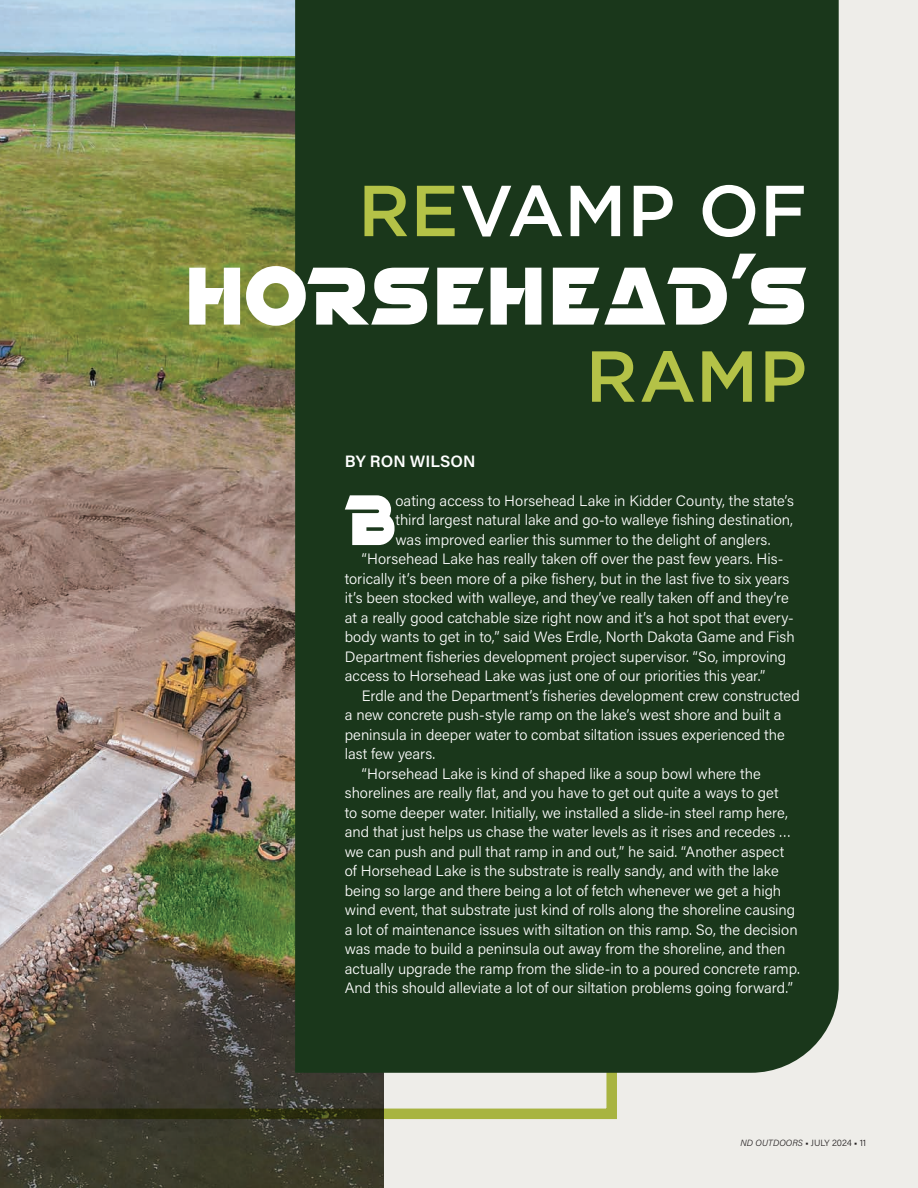
<style>
.page{position:relative;width:918px;height:1188px;background:#eeede9}
.page>*{position:absolute;margin:0;border:0;box-sizing:border-box;transform-origin:0 0}
.body_text_Acumin{font:81px "Brandy";letter-spacing:.035em;color:#fff}
.body_text_Acumin-2{font:500 72px "Gotham";letter-spacing:.005em;color:#fff}
.body_text_Acumin-3{font:500 72px "Gotham";color:#b4c247}
.body_text_Acumin-4{font:70.65px "Brandy";color:#fff}
.body_text_Acumin-5{font:600 16.5px "Acumin Pro";letter-spacing:.005em;color:#fff}
.body_text_Acumin-6{font:300 15px/19.5px "Acumin Pro";color:#fff}
.t1{font:italic 300 9px "Acumin Pro";letter-spacing:.01em;color:#231f20}
.s1{color:#b4c247}
.s2{font-style:normal}
.s3{font-style:normal;font-size:9.3px}
</style>
<div class="page">
<img style="left:0;top:0;width:384px;height:1188px">
<img style="left:0;top:55px;width:617px;height:1066px">
<div style="left:295px;top:0;width:544px;height:1073px;background:#1a371b"></div>
<p class="body_text_Acumin-2" style="left:358px;top:170px;width:451px"><span class="s1">RE</span>VAMP OF</p>
<p class="body_text_Acumin" style="left:186px;top:241px;width:623px">HORSEHEAD’S</p>
<p class="body_text_Acumin-3" style="left:586px;top:335px;width:223px">RAMP</p>
<p class="body_text_Acumin-5" style="left:345px;top:450px;width:132px">BY RON WILSON</p>
<p class="body_text_Acumin-4" style="left:345px;top:472px;width:52px">B</p>
<p class="body_text_Acumin-6" style="left:396px;top:490px;width:400px;text-align:justify">oating access to Horsehead Lake in Kidder County, the state’s third largest natural lake and go-to walleye fishing destination, was improved earlier this summer to the delight of anglers.</p>
<p class="body_text_Acumin-6" style="left:345px;top:549px;width:451px;text-indent:17px">“Horsehead Lake has really taken off over the past few years. His&shy;torically it’s been more of a pike fishery, but in the last five to six years it’s been stocked with walleye, and they’ve really taken off and they’re at a really good catchable size right now and it’s a hot spot that every&shy;body wants to get in to,” said Wes Erdle, North Dakota Game and Fish Department fisheries development project supervisor. “So, improving access to Horsehead Lake was just one of our priorities this year.”</p>
<p class="body_text_Acumin-6" style="left:345px;top:685px;width:456px;text-indent:17px">Erdle and the Department’s fisheries development crew constructed a new concrete push-style ramp on the lake’s west shore and built a peninsula in deeper water to combat siltation issues experienced the last few years.</p>
<p class="body_text_Acumin-6" style="left:345px;top:763px;width:457px;text-indent:17px">“Horsehead Lake is kind of shaped like a soup bowl where the shorelines are really flat, and you have to get out quite a ways to get<br>to some deeper water. Initially, we installed a slide-in steel ramp here, and that just helps us chase the water levels as it rises and recedes … we can push and pull that ramp in and out,” he said. “Another aspect of Horsehead Lake is the substrate is really sandy, and with the lake being so large and there being a lot of fetch whenever we get a high wind event, that substrate just kind of rolls along the shoreline causing a lot of maintenance issues with siltation on this ramp. So, the decision was made to build a peninsula out away from the shoreline, and then actually upgrade the ramp from the slide-in to a poured concrete ramp.<br>And this should alleviate a lot of our siltation problems going forward.”</p>
<p class="t1" style="left:741px;top:1137px;width:127px">ND OUTDOORS <span class="s2">■ JULY 2024 ■</span> <span class="s3">11</span></p>
</div>
